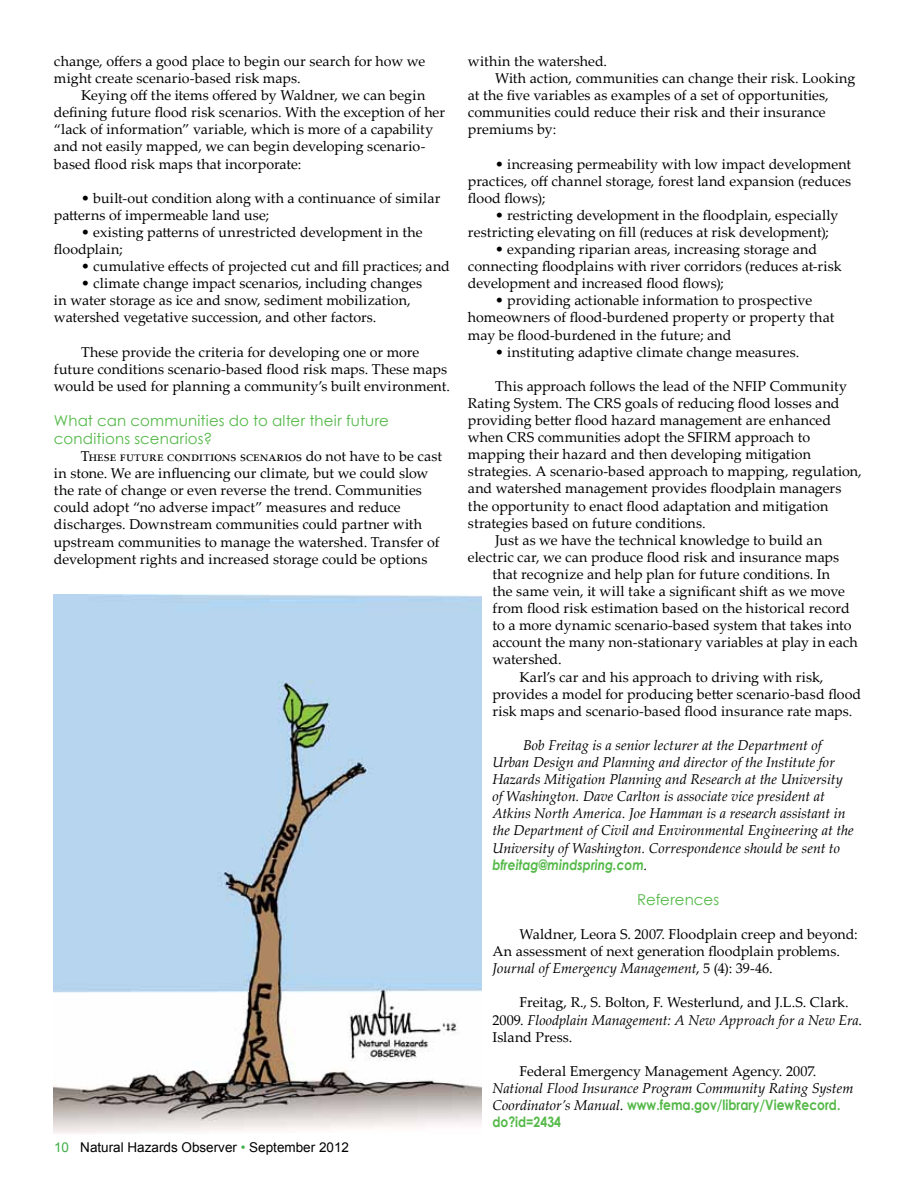
<style>
.page{position:relative;width:918px;height:1188px;background:#fff}
.page>*{position:absolute;margin:0;border:0;box-sizing:border-box;transform-origin:0 0}
.t1{font:15px/18px "Century Gothic";letter-spacing:.01em;color:#54b948}
.t2{font:14.25px/17.1px "Palatino Linotype";letter-spacing:.005em;color:#000}
.t3{font:italic 14.25px/17.1px "Palatino Linotype";color:#000}
.t4{font:700 14.25px/17.2px "Century Gothic";color:#54b948;scale:.86 1}
.t5{font:italic 700 14.25px "Century Gothic";color:#54b948;scale:.86 1}
.t6{font:13.5px "Arial";color:#000}
.s1{color:#41ad49}
.s2{font-family:"Palatino Linotype";font-weight:400;color:#000}
.s3{font-style:italic}
.s4{font-family:"Palatino Linotype";font-weight:400;font-style:italic;color:#000}
</style>
<div class="page">
<img style="left:54px;top:594px;width:428px;height:539px">
<p class="t2" style="left:54px;top:52px;width:373px">change, offers a good place to begin our search for how we might create scenario-based risk maps.</p>
<p class="t2" style="left:54px;top:86px;width:393px;text-indent:27px">Keying off the items offered by Waldner, we can begin defining future flood risk scenarios. With the exception of her “lack of information” variable, which is more of a capability and not easily mapped, we can begin developing scenario&shy;based flood risk maps that incorporate:</p>
<p class="t2" style="left:54px;top:189px;width:388px;text-indent:27px">• built-out condition along with a continuance of similar patterns of impermeable land use;</p>
<p class="t2" style="left:54px;top:223px;width:370px;text-indent:27px">• existing patterns of unrestricted development in the floodplain;</p>
<p class="t2" style="left:81px;top:257px;width:370px">• cumulative effects of projected cut and fill practices; and</p>
<p class="t2" style="left:54px;top:274px;width:370px;text-indent:27px">• climate change impact scenarios, including changes in water storage as ice and snow, sediment mobilization, watershed vegetative succession, and other factors.</p>
<p class="t2" style="left:54px;top:343px;width:397px;text-align:center">These provide the criteria for developing one or more<br>future conditions scenario-based flood risk maps. These maps would be used for planning a community’s built environment.</p>
<p class="t1" style="left:54px;top:411px;width:336px">What can communities do to alter their future conditions scenarios?</p>
<p class="t2" style="left:54px;top:447px;width:390px;text-indent:27px">These future conditions scenarios do not have to be cast in stone. We are influencing our climate, but we could slow the rate of change or even reverse the trend. Communities could adopt “no adverse impact” measures and reduce discharges. Downstream communities could partner with upstream communities to manage the watershed. Transfer of development rights and increased storage could be options</p>
<p class="t6" style="left:54px;top:1139px;width:297px"><span class="s1">10</span> Natural Hazards Observer <span class="s1">•</span> September 2012</p>
<p class="t2" style="left:468px;top:52px;width:141px">within the watershed.</p>
<p class="t2" style="left:495px;top:69px;width:362px">With action, communities can change their risk. Looking</p>
<p class="t2" style="left:468px;top:86px;width:362px">at the five variables as examples of a set of opportunities,</p>
<p class="t2" style="left:468px;top:103px;width:359px">communities could reduce their risk and their insurance</p>
<p class="t2" style="left:468px;top:120px;width:90px">premiums by:</p>
<p class="t2" style="left:468px;top:155px;width:385px;text-align:justify;text-indent:27px">• increasing permeability with low impact development practices, off channel storage, forest land expansion (reduces flood flows);</p>
<p class="t2" style="left:468px;top:206px;width:372px;text-indent:27px">• restricting development in the floodplain, especially restricting elevating on fill (reduces at risk development);</p>
<p class="t2" style="left:468px;top:240px;width:375px;text-indent:27px">• expanding riparian areas, increasing storage and connecting floodplains with river corridors (reduces at-risk development and increased flood flows);</p>
<p class="t2" style="left:468px;top:291px;width:368px;text-indent:27px">• providing actionable information to prospective homeowners of flood-burdened property or property that may be flood-burdened in the future; and</p>
<p class="t2" style="left:495px;top:343px;width:306px">• instituting adaptive climate change measures.</p>
<p class="t2" style="left:495px;top:377px;width:354px">This approach follows the lead of the NFIP Community</p>
<p class="t2" style="left:468px;top:394px;width:373px">Rating System. The CRS goals of reducing flood losses and</p>
<p class="t2" style="left:468px;top:411px;width:365px">providing better flood hazard management are enhanced</p>
<p class="t2" style="left:468px;top:428px;width:344px">when CRS communities adopt the SFIRM approach to</p>
<p class="t2" style="left:468px;top:445px;width:345px">mapping their hazard and then developing mitigation</p>
<p class="t2" style="left:468px;top:462px;width:395px">strategies. A scenario-based approach to mapping, regulation,</p>
<p class="t2" style="left:468px;top:479px;width:375px">and watershed management provides floodplain managers</p>
<p class="t2" style="left:468px;top:497px;width:362px">the opportunity to enact flood adaptation and mitigation</p>
<p class="t2" style="left:468px;top:514px;width:239px">strategies based on future conditions.</p>
<p class="t2" style="left:495px;top:531px;width:329px">Just as we have the technical knowledge to build an</p>
<p class="t2" style="left:468px;top:548px;width:373px">electric car, we can produce flood risk and insurance maps</p>
<p class="t2" style="left:492px;top:565px;width:339px">that recognize and help plan for future conditions. In</p>
<p class="t2" style="left:492px;top:582px;width:354px">the same vein, it will take a significant shift as we move</p>
<p class="t2" style="left:492px;top:599px;width:359px">from flood risk estimation based on the historical record</p>
<p class="t2" style="left:492px;top:616px;width:361px">to a more dynamic scenario-based system that takes into</p>
<p class="t2" style="left:492px;top:633px;width:367px">account the many non-stationary variables at play in each</p>
<p class="t2" style="left:492px;top:650px;width:71px">watershed.</p>
<p class="t2" style="left:519px;top:668px;width:306px">Karl’s car and his approach to driving with risk,</p>
<p class="t2" style="left:492px;top:685px;width:370px">provides a model for producing better scenario-basd flood</p>
<p class="t2" style="left:492px;top:702px;width:361px">risk maps and scenario-based flood insurance rate maps.</p>
<p class="t3" style="left:492px;top:736px;width:363px;text-indent:31px">Bob Freitag is a senior lecturer at the Department of Urban Design and Planning and director of the Institute for Hazards Mitigation Planning and Research at the University of Washington. Dave Carlton is associate vice president at Atkins North America. Joe Hamman is a research assistant in the Department of Civil and Environmental Engineering at the University of Washington. Correspondence should be sent to</p>
<p class="t5" style="left:492px;top:854px;width:182px">bfreitag@mindspring.com<span class="s2">.</span></p>
<p class="t1" style="left:637px;top:890px;width:83px">References</p>
<p class="t2" style="left:492px;top:925px;width:367px;text-indent:27px">Waldner, Leora S. 2007. Floodplain creep and beyond:<br>An assessment of next generation floodplain problems.<br><span class="s3">Journal of Emergency Management</span>, 5 (4): 39‐46.</p>
<p class="t2" style="left:492px;top:994px;width:371px;text-indent:27px">Freitag, R., S. Bolton, F. Westerlund, and J.L.S. Clark.<br>2009. <span class="s3">Floodplain Management: A New Approach for a New Era</span>.<br>Island Press.</p>
<p class="t2" style="left:519px;top:1062px;width:299px">Federal Emergency Management Agency. 2007.</p>
<p class="t3" style="left:492px;top:1079px;width:363px">National Flood Insurance Program Community Rating System</p>
<p class="t4" style="left:492px;top:1096px;width:406px"><span class="s4">Coordinator’s Manual</span><span class="s2">.</span> www.fema.gov/library/ViewRecord. do?id=2434</p>
</div>
